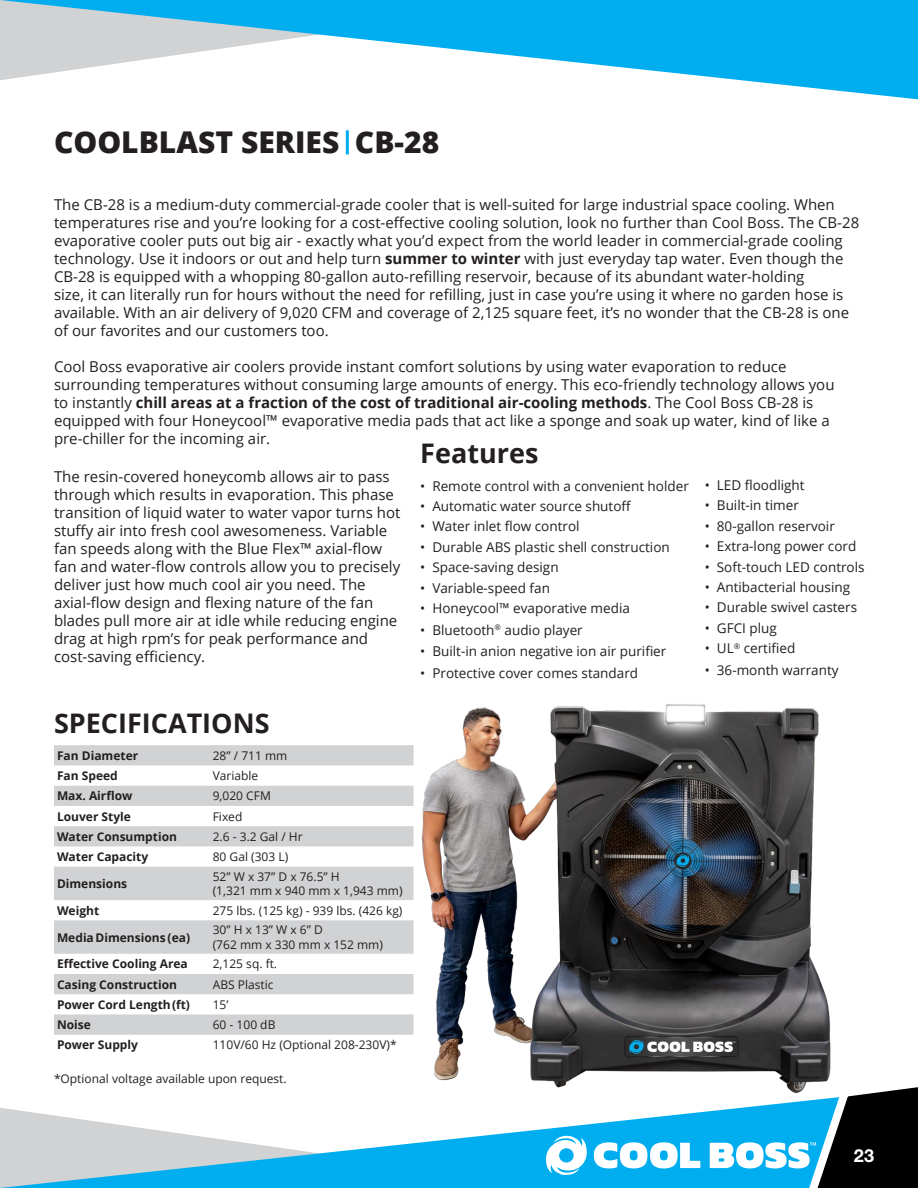
<style>
.page{position:relative;width:918px;height:1188px;background:#fff}
.page>*{position:absolute;margin:0;border:0;box-sizing:border-box;transform-origin:0 0}
.t1{font:800 30px "Open Sans";color:#231f20}
.t2{font:700 27px "Open Sans";color:#231f20}
.t3{font:700 18px "Helvetica Neue LT Std";color:#fff}
.t4{font:15px/18px "Open Sans";color:#231f20}
.Paragraph_Style_1{font:13.5px "Open Sans";color:#231f20}
.t5{font:12px "Open Sans";color:#231f20}
.t6{font:700 12px "Open Sans";color:#231f20}
.s1{font-weight:700}
</style>
<div class="page">
<svg style="left:0;top:1108px;width:710px;height:80px"></svg>
<svg style="left:0;top:0;width:918px;height:99px"></svg>
<svg style="left:594px;top:1142px;width:106px;height:26px"></svg>
<svg style="left:710px;top:1087px;width:208px;height:101px"></svg>
<svg style="left:545px;top:1134px;width:42px;height:43px"></svg>
<img style="left:421px;top:704px;width:430px;height:400px">
<svg style="left:54px;top:745px;width:360px;height:290px;fill:#d1d2d4"></svg>
<hr style="left:346px;top:130px;width:3px;height:24px;background:#00aeef">
<p class="t1" style="left:54px;top:119px;width:387px">COOLBLAST SERIES CB-28</p>
<p class="t4" style="left:54px;top:195px;width:807px">The CB-28 is a medium-duty commercial-grade cooler that is well-suited for large industrial space cooling. When temperatures rise and you’re looking for a cost-effective cooling solution, look no further than Cool Boss. The CB-28 evaporative cooler puts out big air - exactly what you’d expect from the world leader in commercial-grade cooling technology. Use it indoors or out and help turn <span class="s1">summer to winter</span> with just everyday tap water. Even though the CB-28 is equipped with a whopping 80-gallon auto-refilling reservoir, because of its abundant water-holding</p>
<p class="t4" style="left:54px;top:285px;width:797px">size, it can literally run for hours without the need for refilling, just in case you’re using it where no garden hose is available. With an air delivery of 9,020 CFM and coverage of 2,125 square feet, it’s no wonder that the CB-28 is one of our favorites and our customers too.</p>
<p class="t4" style="left:54px;top:357px;width:782px">Cool Boss evaporative air coolers provide instant comfort solutions by using water evaporation to reduce surrounding temperatures without consuming large amounts of energy. This eco-friendly technology allows you to instantly <span class="s1">chill areas at a fraction of the cost of traditional air-cooling methods</span>. The Cool Boss CB-28 is equipped with four Honeycool™ evaporative media pads that act like a sponge and soak up water, kind of like a pre-chiller for the incoming air.</p>
<p class="t2" style="left:420px;top:434px;width:120px">Features</p>
<p class="Paragraph_Style_1" style="left:420px;top:476px;width:270px">• Remote control with a convenient holder</p>
<p class="Paragraph_Style_1" style="left:420px;top:497px;width:212px">• Automatic water source shutoff</p>
<p class="Paragraph_Style_1" style="left:420px;top:517px;width:161px">• Water inlet flow control</p>
<p class="Paragraph_Style_1" style="left:420px;top:538px;width:251px">• Durable ABS plastic shell construction</p>
<p class="Paragraph_Style_1" style="left:420px;top:558px;width:140px">• Space-saving design</p>
<p class="Paragraph_Style_1" style="left:420px;top:578px;width:131px">• Variable-speed fan</p>
<p class="Paragraph_Style_1" style="left:420px;top:599px;width:211px">• Honeycool™ evaporative media</p>
<p class="Paragraph_Style_1" style="left:420px;top:620px;width:164px">• Bluetooth<sup>®</sup> audio player</p>
<p class="Paragraph_Style_1" style="left:420px;top:642px;width:248px">• Built-in anion negative ion air purifier</p>
<p class="Paragraph_Style_1" style="left:420px;top:664px;width:219px">• Protective cover comes standard</p>
<p class="t4" style="left:54px;top:468px;width:348px">The resin-covered honeycomb allows air to pass through which results in evaporation. This phase transition of liquid water to water vapor turns hot stuffy air into fresh cool awesomeness. Variable fan speeds along with the Blue Flex™ axial-flow fan and water-flow controls allow you to precisely deliver just how much cool air you need. The axial-flow design and flexing nature of the fan blades pull more air at idle while reducing engine drag at high rpm’s for peak performance and cost-saving efficiency.</p>
<p class="Paragraph_Style_1" style="left:705px;top:476px;width:101px">• LED floodlight</p>
<p class="Paragraph_Style_1" style="left:705px;top:496px;width:96px">• Built-in timer</p>
<p class="Paragraph_Style_1" style="left:705px;top:517px;width:132px">• 80-gallon reservoir</p>
<p class="Paragraph_Style_1" style="left:705px;top:537px;width:153px">• Extra-long power cord</p>
<p class="Paragraph_Style_1" style="left:705px;top:558px;width:161px">• Soft-touch LED controls</p>
<p class="Paragraph_Style_1" style="left:705px;top:578px;width:147px">• Antibacterial housing</p>
<p class="Paragraph_Style_1" style="left:705px;top:598px;width:154px">• Durable swivel casters</p>
<p class="Paragraph_Style_1" style="left:705px;top:619px;width:74px">• GFCI plug</p>
<p class="Paragraph_Style_1" style="left:705px;top:639px;width:92px">• UL<sup>®</sup> certified</p>
<p class="Paragraph_Style_1" style="left:705px;top:661px;width:135px">• 36-month warranty</p>
<p class="t2" style="left:54px;top:704px;width:217px">SPECIFICATIONS</p>
<p class="t6" style="left:57px;top:747px;width:83px">Fan Diameter</p>
<p class="t5" style="left:213px;top:747px;width:76px">28” / 711 mm</p>
<p class="t6" style="left:57px;top:767px;width:62px">Fan Speed</p>
<p class="t5" style="left:213px;top:768px;width:47px">Variable</p>
<p class="t6" style="left:57px;top:788px;width:77px">Max. Airflow</p>
<p class="t5" style="left:213px;top:788px;width:60px">9,020 CFM</p>
<p class="t6" style="left:57px;top:808px;width:75px">Louver Style</p>
<p class="t5" style="left:213px;top:808px;width:31px">Fixed</p>
<p class="t6" style="left:57px;top:828px;width:122px">Water Consumption</p>
<p class="t5" style="left:213px;top:828px;width:91px">2.6 - 3.2 Gal / Hr</p>
<p class="t6" style="left:57px;top:848px;width:93px">Water Capacity</p>
<p class="t5" style="left:213px;top:849px;width:77px">80 Gal (303 L)</p>
<p class="t6" style="left:57px;top:875px;width:72px">Dimensions</p>
<p class="t5" style="left:213px;top:868px;width:128px">52” W x 37” D x 76.5” H</p>
<p class="t5" style="left:213px;top:883px;width:191px">(1,321 mm x 940 mm x 1,943 mm)</p>
<p class="t6" style="left:57px;top:902px;width:44px">Weight</p>
<p class="t5" style="left:213px;top:902px;width:191px">275 lbs. (125 kg) - 939 lbs. (426 kg)</p>
<p class="t6" style="left:57px;top:929px;width:135px">Media Dimensions (ea)</p>
<p class="t5" style="left:213px;top:922px;width:112px">30” H x 13” W x 6” D</p>
<p class="t5" style="left:213px;top:936px;width:172px">(762 mm x 330 mm x 152 mm)</p>
<p class="t6" style="left:57px;top:956px;width:132px">Effective Cooling Area</p>
<p class="t5" style="left:213px;top:956px;width:66px">2,125 sq. ft.</p>
<p class="t6" style="left:57px;top:976px;width:122px">Casing Construction</p>
<p class="t5" style="left:213px;top:976px;width:62px">ABS Plastic</p>
<p class="t6" style="left:57px;top:996px;width:135px">Power Cord Length (ft)</p>
<p class="t5" style="left:213px;top:996px;width:17px">15’</p>
<p class="t6" style="left:57px;top:1016px;width:35px">Noise</p>
<p class="t5" style="left:213px;top:1017px;width:64px">60 - 100 dB</p>
<p class="t6" style="left:57px;top:1037px;width:83px">Power Supply</p>
<p class="t5" style="left:213px;top:1037px;width:185px">110V/60 Hz (Optional 208-230V)*</p>
<p class="t5" style="left:54px;top:1070px;width:234px">*Optional voltage available upon request.</p>
<p class="t3" style="left:854px;top:1144px;width:22px">23</p>
</div>
